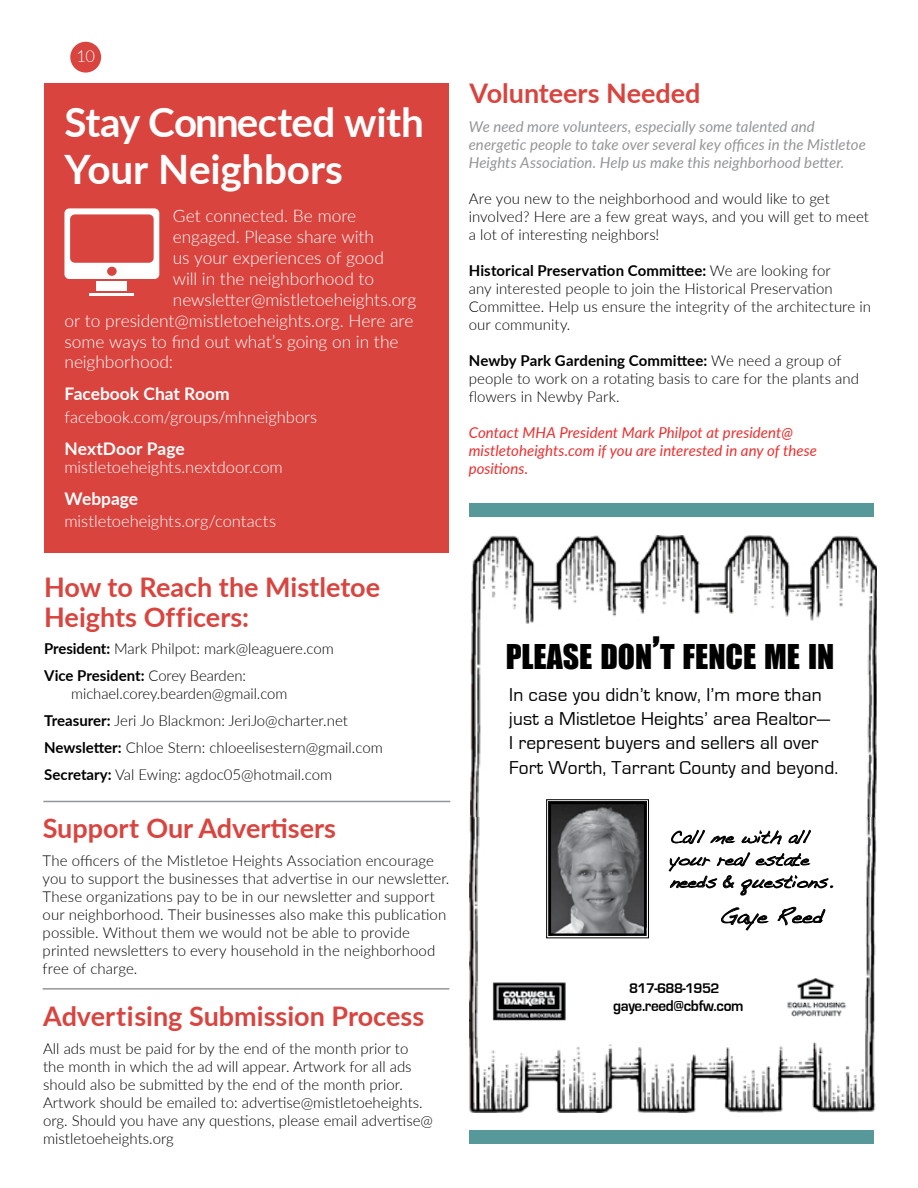
<style>
.page{position:relative;width:918px;height:1188px;background:#fff}
.page>*{position:absolute;margin:0;border:0;box-sizing:border-box;transform-origin:0 0}
.t1{font:700 40.5px/46.5px "Lato";letter-spacing:-.01em;color:#fff}
.t2{font:31.35px "Impact";color:#000}
.t3{font:700 27px/30px "Lato";color:#d9443f}
.t4{font:20.85px "Handwriting Dakota";color:#000}
.t5{font:19.2px/24px "Eurostile";letter-spacing:.01em;color:#000}
.t6{font:17.55px/22.4px "Handwriting Dakota";color:#000}
.t7{font:300 17.4px "Lato";color:#fff}
.t8{font:700 17.4px "Lato";color:#fff}
.t9{font:300 16.5px "Lato";color:#fff}
.t10{font:700 16.05px "Eurostile";letter-spacing:-.02em;color:#000;scale:.95 1}
.t11{font:300 15px/18px "Lato";color:#000}
.t12{font:italic 15px/18px "Lato";letter-spacing:.005em;color:#939598}
.t13{font:italic 15px/18px "Lato";letter-spacing:.005em;color:#ee2d2d}
.t14{font:700 14.4px "Eurostile";letter-spacing:-.04em;color:#000}
.s1{font-weight:700}
.s2{font-size:44.85px}
</style>
<div class="page">
<div style="left:70px;top:42px;width:31px;height:31px;background:#d9443f;border-radius:50%"></div>
<div style="left:44px;top:83px;width:405px;height:469px;background:#d9443f"></div>
<svg style="left:64px;top:208px;width:95px;height:71px"></svg>
<div style="left:96px;top:282px;width:31px;height:9px;background:#fff"></div>
<hr style="left:90px;top:293px;width:44px;height:3px;background:#fff">
<hr style="left:43px;top:988px;width:406px;height:2px;background:#939598">
<img style="left:471px;top:536px;width:405px;height:281px">
<img style="left:470px;top:817px;width:406px;height:295px">
<div style="left:494px;top:627px;width:359px;height:338px;background:#fff"></div>
<svg style="left:546px;top:799px;width:103px;height:140px;background:#717274"></svg>
<div style="left:549px;top:802px;width:97px;height:134px;border:2px solid #000"></div>
<svg style="left:721px;top:907px;width:47px;height:24px"></svg>
<svg style="left:777px;top:907px;width:49px;height:19px"></svg>
<img style="left:784px;top:976px;width:64px;height:42px">
<img style="left:492px;top:980px;width:76px;height:42px">
<svg style="left:671px;top:830px;width:64px;height:15px"></svg>
<svg style="left:741px;top:830px;width:41px;height:15px"></svg>
<svg style="left:788px;top:830px;width:23px;height:14px"></svg>
<svg style="left:668px;top:852px;width:166px;height:44px"></svg>
<svg style="left:504px;top:604px;width:299px;height:23px"></svg>
<hr style="left:43px;top:801px;width:407px;height:1px;background:#939598">
<div style="left:469px;top:503px;width:405px;height:13px;background:#57989a"></div>
<div style="left:469px;top:1130px;width:405px;height:14px;background:#57989a"></div>
<p class="t9" style="left:77px;top:45px;width:20px">10</p>
<h1 class="t1" style="left:64px;top:97px;width:361px">Stay Connected with<br>Your Neighbors</h1>
<p class="t7" style="left:173px;top:204px;width:185px">Get connected. Be more</p>
<p class="t7" style="left:173px;top:225px;width:203px">engaged. Please share with</p>
<p class="t7" style="left:173px;top:246px;width:213px">us your experiences of good</p>
<p class="t7" style="left:173px;top:267px;width:203px">will in the neighborhood to</p>
<p class="t7" style="left:173px;top:287px;width:245px">newsletter@mistletoeheights.org</p>
<p class="t7" style="left:64px;top:308px;width:351px">or to president@mistletoeheights.org. Here are</p>
<p class="t7" style="left:64px;top:329px;width:336px">some ways to find out what’s going on in the</p>
<p class="t7" style="left:64px;top:350px;width:110px">neighborhood:</p>
<p class="t8" style="left:64px;top:381px;width:167px">Facebook Chat Room</p>
<p class="t9" style="left:64px;top:405px;width:254px">facebook.com/groups/mhneighbors</p>
<p class="t8" style="left:64px;top:436px;width:122px">NextDoor Page</p>
<p class="t9" style="left:64px;top:455px;width:220px">mistletoeheights.nextdoor.com</p>
<p class="t8" style="left:64px;top:486px;width:75px">Webpage</p>
<p class="t9" style="left:64px;top:509px;width:213px">mistletoeheights.org/contacts</p>
<h3 class="t3" style="left:44px;top:571px;width:337px">How to Reach the Mistletoe<br>Heights Officers:</h3>
<p class="t11" style="left:44px;top:634px;width:291px;line-height:27px"><span class="s1">President:</span> Mark Philpot: mark@leaguere.com<br><span class="s1">Vice President:</span> Corey Bearden:</p>
<p class="t11" style="left:44px;top:679px;width:340px;line-height:27px;text-indent:27px">michael.corey.bearden@gmail.com<br><span class="s1">Treasurer:</span> Jeri Jo Blackmon: JeriJo@charter.net <span class="s1">Newsletter:</span> Chloe Stern: chloeelisestern@gmail.com <span class="s1">Secretary:</span> Val Ewing: agdoc05@hotmail.com</p>
<h3 class="t3" style="left:43px;top:812px;width:295px">Support Our Advertisers</h3>
<p class="t11" style="left:43px;top:852px;width:408px">The officers of the Mistletoe Heights Association encourage you to support the businesses that advertise in our newsletter.<br>These organizations pay to be in our newsletter and support our neighborhood. Their businesses also make this publication possible. Without them we would not be able to provide printed newsletters to every household in the neighborhood free of charge.</p>
<h3 class="t3" style="left:43px;top:1000px;width:382px">Advertising Submission Process</h3>
<p class="t11" style="left:43px;top:1039px;width:391px">All ads must be paid for by the end of the month prior to the month in which the ad will appear. Artwork for all ads should also be submitted by the end of the month prior.<br>Artwork should be emailed to: advertise@mistletoeheights. org. Should you have any questions, please email advertise@ mistletoeheights.org</p>
<h3 class="t3" style="left:470px;top:77px;width:233px">Volunteers Needed</h3>
<p class="t12" style="left:469px;top:117px;width:399px">We need more volunteers, especially some talented and energetic people to take over several key offices in the Mistletoe<br>Heights Association. Help us make this neighborhood better.</p>
<p class="t11" style="left:469px;top:189px;width:402px">Are you new to the neighborhood and would like to get involved? Here are a few great ways, and you will get to meet a lot of interesting neighbors!</p>
<p class="t11" style="left:469px;top:261px;width:404px"><span class="s1">Historical Preservation Committee:</span> We are looking for<br>any interested people to join the Historical Preservation Committee. Help us ensure the integrity of the architecture in our community.</p>
<p class="t11" style="left:469px;top:351px;width:392px"><span class="s1">Newby Park Gardening Committee:</span> We need a group of people to work on a rotating basis to care for the plants and flowers in Newby Park.</p>
<p class="t13" style="left:469px;top:423px;width:350px">Contact MHA President Mark Philpot at president@ mistletoheights.com if you are interested in any of these positions.</p>
<h2 class="t2" style="left:506px;top:633px;width:330px">PLEASE DON<span class="s2">’</span>T FENCE ME IN</h2>
<p class="t5" style="left:509px;top:684px;width:331px">In case you didn’t know, I’m more than just a Mistletoe Heights’ area Realtor— I represent buyers and sellers all over Fort Worth, Tarrant County and beyond.</p>
<p class="t6" style="left:670px;top:825px;width:164px">Call me with all your real estate needs &amp; questions.</p>
<h3 class="t4" style="left:720px;top:904px;width:105px">Gaye Reed</h3>
<p class="t14" style="left:629px;top:980px;width:92px">817-688-1952</p>
<p class="t10" style="left:613px;top:997px;width:139px">gaye.reed@cbfw.com</p>
</div>
